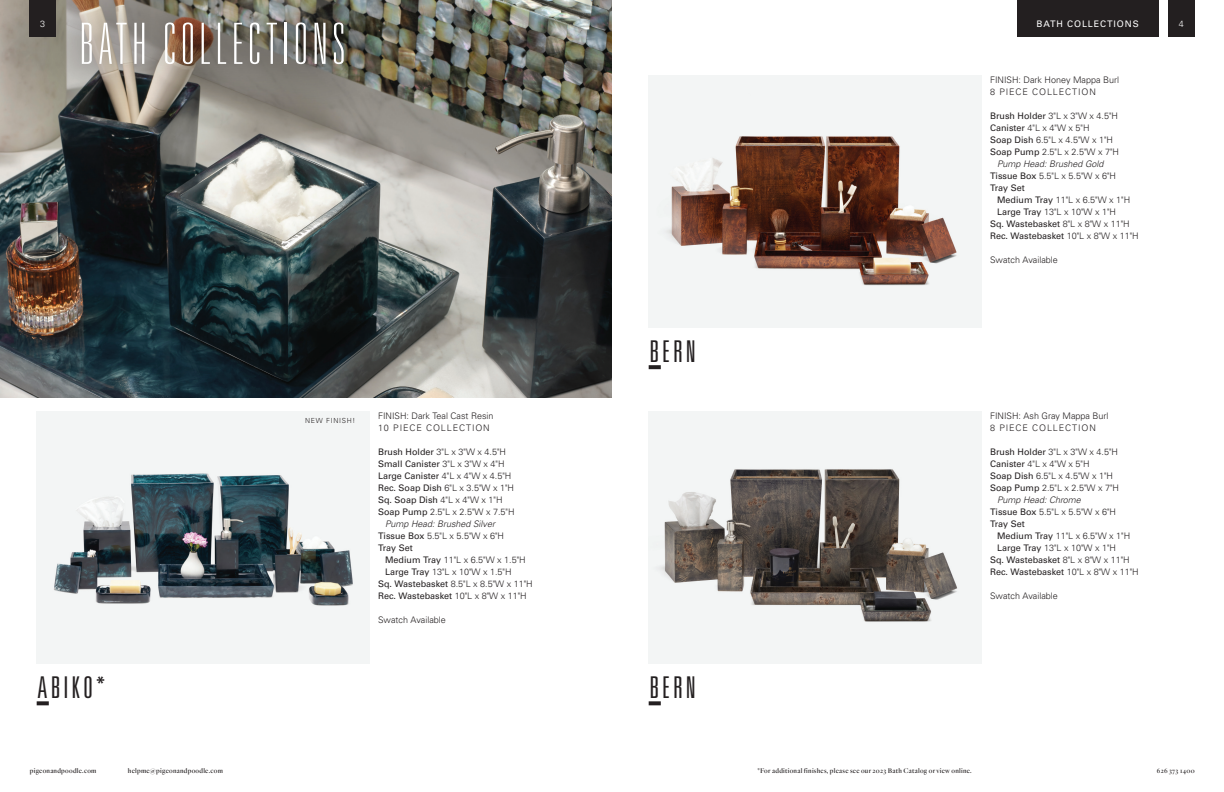
<style>
.page{position:relative;width:1224px;height:792px;background:#fff}
.page>*{position:absolute;margin:0;border:0;box-sizing:border-box;transform-origin:0 0}
.Section_Header{font:57px "Univers LT 39 Th Ult Cn";letter-spacing:.1em;color:#fff}
.collection-names{font:30px "Univers LT 49 Lt Ult Cn";letter-spacing:.095em;color:#231f20}
.product_copy{font:9px "Univers LT 45 Lt";color:#231f20}
.t1{font:9px "Univers LT 55 Rm";color:#231f20}
.t2{font:9px "Univers LT 45 Lt Obl";color:#231f20}
.product_copy-2{font:9px "Univers LT 45 Lt";letter-spacing:.1em;color:#231f20}
.page-section{font:9px "Univers LT 55 Rm";letter-spacing:.1em;color:#fff}
.t3{font:9px "Univers LT 45 Lt";color:#fff}
.footers{font:500 7px "Quarto";letter-spacing:.04em;color:#231f20}
.t4{font:7px "Univers LT 45 Lt";letter-spacing:.1em;color:#231f20}
.s1{font-family:"Univers LT 55 Rm"}
.s2{font-family:"Univers LT 45 Lt"}
</style>
<div class="page">
<img style="left:37px;top:412px;width:333px;height:252px">
<img style="left:649px;top:76px;width:333px;height:252px">
<img style="left:0;top:0;width:612px;height:397px">
<svg style="left:37px;top:701px;width:12px;height:4px"></svg>
<svg style="left:649px;top:365px;width:12px;height:4px"></svg>
<div style="left:32px;top:0;width:360px;height:113px;background:#231f20;opacity:.75"></div>
<div style="left:1017px;top:1px;width:141px;height:36px;background:#231f20"></div>
<div style="left:1017px;top:0;width:141px;height:12px;background:#231f20"></div>
<img style="left:649px;top:412px;width:333px;height:252px">
<svg style="left:649px;top:701px;width:12px;height:4px"></svg>
<div style="left:29px;top:1px;width:27px;height:36px;background:#231f20"></div>
<div style="left:29px;top:0;width:27px;height:10px;background:#231f20"></div>
<div style="left:1168px;top:1px;width:27px;height:36px;background:#231f20"></div>
<div style="left:1168px;top:0;width:27px;height:10px;background:#231f20"></div>
<p class="Section_Header" style="left:80px;top:15px;width:266px">BATH COLLECTIONS</p>
<p class="page-section" style="left:1037px;top:19px;width:104px">BATH COLLECTIONS</p>
<p class="t3" style="left:40px;top:18px;width:7px">3</p>
<p class="t3" style="left:1179px;top:18px;width:7px">4</p>
<p class="collection-names" style="left:650px;top:336px;width:48px">BERN</p>
<p class="product_copy" style="left:990px;top:74px;width:131px">FINISH: Dark Honey Mappa Burl</p>
<p class="product_copy-2" style="left:990px;top:86px;width:107px">8 PIECE COLLECTION</p>
<p class="product_copy" style="left:990px;top:110px;width:130px"><span class="s1">Brush Holder</span> 3"L x 3"W x 4.5"H</p>
<p class="product_copy" style="left:990px;top:122px;width:101px"><span class="s1">Canister</span> 4"L x 4"W x 5"H</p>
<p class="product_copy" style="left:990px;top:134px;width:125px"><span class="s1">Soap Dish</span> 6.5"L x 4.5"W x 1"H</p>
<p class="product_copy" style="left:990px;top:146px;width:131px"><span class="s1">Soap Pump</span> 2.5"L x 2.5"W x 7"H</p>
<p class="t2" style="left:997px;top:158px;width:108px">Pump Head: Brushed Gold</p>
<p class="product_copy" style="left:990px;top:170px;width:128px"><span class="s1">Tissue Box</span> 5.5"L x 5.5"W x 6"H</p>
<p class="t1" style="left:990px;top:183px;width:36px">Tray Set</p>
<p class="product_copy" style="left:997px;top:194px;width:135px"><span class="s1">Medium Tray</span> 11"L x 6.5"W x 1"H</p>
<p class="product_copy" style="left:997px;top:206px;width:120px"><span class="s1">Large Tray</span> 13"L x 10"W x 1"H</p>
<p class="t1" style="left:990px;top:219px;width:141px">Sq. Wastebasket <span class="s2">8"L x 8"W x 11"H</span></p>
<p class="t1" style="left:990px;top:231px;width:150px">Rec. Wastebasket <span class="s2">10"L x 8"W x 11"H</span></p>
<p class="product_copy" style="left:990px;top:254px;width:69px">Swatch Available</p>
<p class="collection-names" style="left:37px;top:672px;width:69px">ABIKO*</p>
<p class="t4" style="left:305px;top:417px;width:52px">NEW FINISH!</p>
<p class="product_copy" style="left:990px;top:410px;width:120px">FINISH: Ash Gray Mappa Burl</p>
<p class="product_copy-2" style="left:990px;top:422px;width:107px">8 PIECE COLLECTION</p>
<p class="product_copy" style="left:990px;top:446px;width:130px"><span class="s1">Brush Holder</span> 3"L x 3"W x 4.5"H</p>
<p class="product_copy" style="left:990px;top:458px;width:101px"><span class="s1">Canister</span> 4"L x 4"W x 5"H</p>
<p class="product_copy" style="left:990px;top:470px;width:125px"><span class="s1">Soap Dish</span> 6.5"L x 4.5"W x 1"H</p>
<p class="product_copy" style="left:990px;top:482px;width:131px"><span class="s1">Soap Pump</span> 2.5"L x 2.5"W x 7"H</p>
<p class="t2" style="left:997px;top:494px;width:85px">Pump Head: Chrome</p>
<p class="product_copy" style="left:990px;top:506px;width:128px"><span class="s1">Tissue Box</span> 5.5"L x 5.5"W x 6"H</p>
<p class="t1" style="left:990px;top:519px;width:36px">Tray Set</p>
<p class="product_copy" style="left:997px;top:530px;width:135px"><span class="s1">Medium Tray</span> 11"L x 6.5"W x 1"H</p>
<p class="product_copy" style="left:997px;top:542px;width:120px"><span class="s1">Large Tray</span> 13"L x 10"W x 1"H</p>
<p class="t1" style="left:990px;top:555px;width:141px">Sq. Wastebasket <span class="s2">8"L x 8"W x 11"H</span></p>
<p class="t1" style="left:990px;top:567px;width:150px">Rec. Wastebasket <span class="s2">10"L x 8"W x 11"H</span></p>
<p class="product_copy" style="left:990px;top:590px;width:69px">Swatch Available</p>
<p class="product_copy" style="left:378px;top:410px;width:117px">FINISH: Dark Teal Cast Resin</p>
<p class="product_copy-2" style="left:378px;top:422px;width:113px">10 PIECE COLLECTION</p>
<p class="product_copy" style="left:378px;top:446px;width:130px"><span class="s1">Brush Holder</span> 3"L x 3"W x 4.5"H</p>
<p class="t1" style="left:378px;top:459px;width:128px">Small Canister <span class="s2">3"L x 3"W x 4"H</span></p>
<p class="t1" style="left:378px;top:471px;width:135px">Large Canister <span class="s2">4"L x 4"W x 4.5"H</span></p>
<p class="product_copy" style="left:378px;top:482px;width:138px"><span class="s1">Rec. Soap Dish</span> 6"L x 3.5"W x 1"H</p>
<p class="t1" style="left:378px;top:495px;width:126px">Sq. Soap Dish <span class="s2">4"L x 4"W x 1"H</span></p>
<p class="product_copy" style="left:378px;top:506px;width:138px"><span class="s1">Soap Pump</span> 2.5"L x 2.5"W x 7.5"H</p>
<p class="t2" style="left:385px;top:518px;width:112px">Pump Head: Brushed Silver</p>
<p class="product_copy" style="left:378px;top:530px;width:128px"><span class="s1">Tissue Box</span> 5.5"L x 5.5"W x 6"H</p>
<p class="t1" style="left:378px;top:543px;width:36px">Tray Set</p>
<p class="product_copy" style="left:385px;top:554px;width:142px"><span class="s1">Medium Tray</span> 11"L x 6.5"W x 1.5"H</p>
<p class="product_copy" style="left:385px;top:566px;width:128px"><span class="s1">Large Tray</span> 13"L x 10"W x 1.5"H</p>
<p class="product_copy" style="left:378px;top:578px;width:156px"><span class="s1">Sq. Wastebasket</span> 8.5"L x 8.5"W x 11"H</p>
<p class="t1" style="left:378px;top:591px;width:150px">Rec. Wastebasket <span class="s2">10"L x 8"W x 11"H</span></p>
<p class="product_copy" style="left:378px;top:614px;width:69px">Swatch Available</p>
<p class="collection-names" style="left:650px;top:672px;width:48px">BERN</p>
<p class="footers" style="left:757px;top:766px;width:216px">*For additional finishes, please see our 2023 Bath Catalog or view online.</p>
<p class="footers" style="left:30px;top:766px;width:68px">pigeonandpoodle.com</p>
<p class="footers" style="left:128px;top:766px;width:96px">helpme@pigeonandpoodle.com</p>
<p class="footers" style="left:1157px;top:766px;width:39px">626 373 1400</p>
</div>
